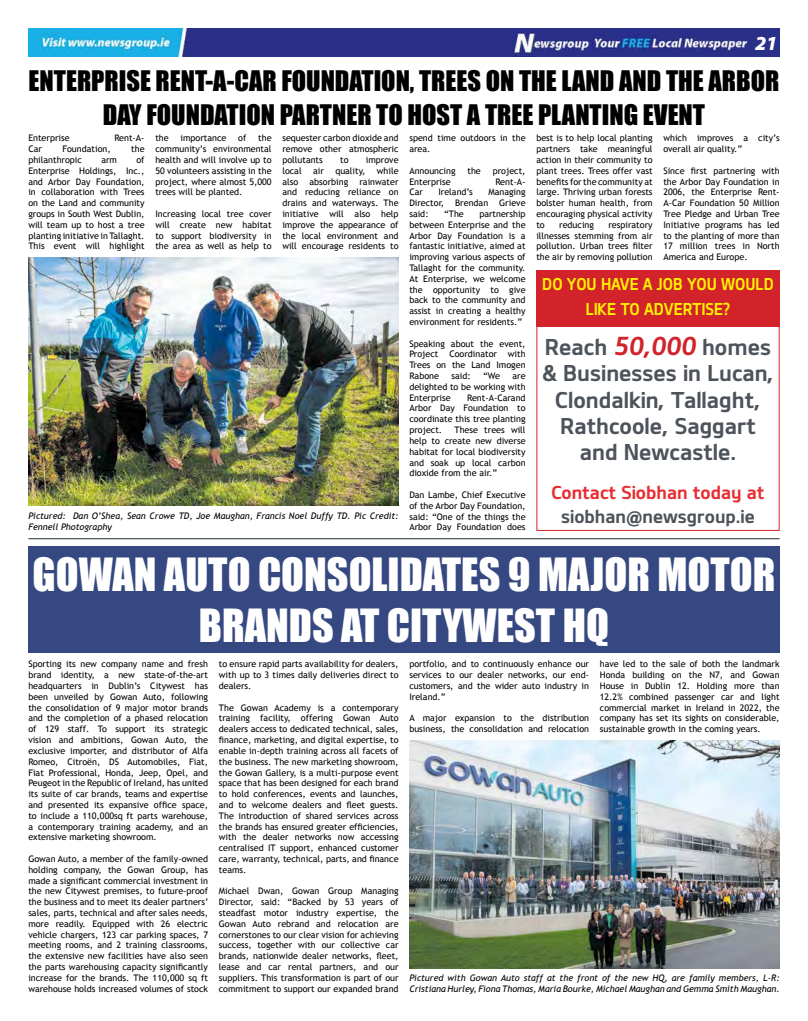
<style>
.page{position:relative;width:808px;height:1021px;background:#fff}
.page>*{position:absolute;margin:0;border:0;box-sizing:border-box;transform-origin:0 0}
.t1{font:42px/50.4px "Impact";color:#fff;text-align:center}
.t2{font:26px/34px "Impact";color:#000;text-align:center}
.t3{font:22px/26.4px "Design KOTFB";color:#4d535a;text-align:center}
.t4{font:20px "Impact";color:#fff}
.t5{font:18px "Design KOTFB";color:#e82d32}
.t6{font:18px "Design KOTFB";color:#4d5258}
.t7{font:16.5px/25px "Design KOTFB";color:#fff200;text-align:center;scale:.91 1}
.t8{font:9px/10.8px "Trebuchet MS";color:#000;text-align:justify}
.t9{font:italic 9px/10.8px "Trebuchet MS";color:#000}
.s1{font-family:"Myriad Pro";font-weight:900;font-style:italic}
.s2{font-size:25px;color:#d2232a}
</style>
<div class="page">
<img style="left:28px;top:28px;width:752px;height:29px">
<img style="left:28px;top:257px;width:371px;height:248px">
<img style="left:409px;top:740px;width:371px;height:228px">
<div style="left:28px;top:546px;width:752px;height:107px;background:#354881"></div>
<hr style="left:28px;top:538px;width:752px;height:1px;background:#1d2d2c">
<div style="left:536px;top:270px;width:244px;height:56px;background:#d2232a"></div>
<div style="left:536px;top:270px;width:244px;height:261px;border:1px solid #d2232a"></div>
<h3 class="t4" style="left:753px;top:27px;width:26px">03<span class="s1">21</span></h3>
<h2 class="t2" style="left:29px;top:64px;width:752px">ENTERPRISE RENT-A-CAR FOUNDATION, TREES ON THE LAND AND THE ARBOR<br>DAY FOUNDATION PARTNER TO HOST A TREE PLANTING EVENT</h2>
<p class="t8" style="left:28px;top:133px;width:43px">Enterprise</p>
<p class="t8" style="left:114px;top:133px;width:32px">Rent-A-</p>
<p class="t8" style="left:28px;top:144px;width:15px">Car</p>
<p class="t8" style="left:62px;top:144px;width:50px">Foundation,</p>
<p class="t8" style="left:131px;top:144px;width:15px">the</p>
<p class="t8" style="left:28px;top:154px;width:55px">philanthropic</p>
<p class="t8" style="left:101px;top:154px;width:17px">arm</p>
<p class="t8" style="left:155px;top:133px;width:118px;text-indent:103px">the community’s environmental health and will involve up to 50 volunteers assisting in the project, where almost 5,000 trees will be planted.</p>
<p class="t8" style="left:155px;top:208px;width:118px">Increasing local tree cover will create new habitat to support biodiversity in the area as well as help to</p>
<p class="t8" style="left:155px;top:133px;width:15px">the</p>
<p class="t8" style="left:181px;top:133px;width:47px">importance</p>
<p class="t8" style="left:238px;top:133px;width:10px">of</p>
<p class="t8" style="left:282px;top:133px;width:118px">sequester carbon dioxide and remove other atmospheric pollutants</p>
<p class="t8" style="left:409px;top:133px;width:118px">spend time outdoors in the area.</p>
<p class="t8" style="left:409px;top:165px;width:48px">Announcing</p>
<p class="t8" style="left:467px;top:165px;width:15px">the</p>
<p class="t8" style="left:493px;top:165px;width:34px">project,</p>
<p class="t8" style="left:409px;top:176px;width:43px">Enterprise</p>
<p class="t8" style="left:495px;top:176px;width:32px">Rent-A-</p>
<p class="t8" style="left:409px;top:187px;width:15px">Car</p>
<p class="t8" style="left:438px;top:187px;width:36px">Ireland’s</p>
<p class="t8" style="left:536px;top:133px;width:118px">best is to help local planting partners take meaningful action in their community to plant trees. Trees offer vast benefits for the community at large. Thriving urban forests bolster human health, from encouraging physical activity to</p>
<p class="t8" style="left:663px;top:133px;width:118px">which improves a city’s overall air quality.”</p>
<p class="t8" style="left:663px;top:165px;width:118px">Since first partnering with the Arbor Day Foundation in 2006, the Enterprise Rent-A-Car Foundation 50 Million Tree Pledge and Urban Tree Initiative programs has led to the planting of more than 17 million trees in North America and Europe.</p>
<h3 class="t7" style="left:542px;top:271px;width:256px">DO YOU HAVE A JOB YOU WOULD<br>LIKE TO ADVERTISE?</h3>
<h3 class="t3" style="left:542px;top:333px;width:233px">Reach <span class="s2">50,000</span> homes &amp; Businesses in Lucan,<br>Clondalkin, Tallaght,<br>Rathcoole, Saggart and Newcastle.</h3>
<h3 class="t5" style="left:551px;top:481px;width:214px">Contact Siobhan today at</h3>
<h3 class="t6" style="left:561px;top:504px;width:195px">siobhan@newsgroup.ie</h3>
<p class="t8" style="left:28px;top:154px;width:118px;text-indent:108px">of Enterprise Holdings, Inc., and Arbor Day Foundation, in collaboration with Trees on the Land and community groups in South West Dublin, will team up to host a tree planting initiative in Tallaght.<br>This event will highlight</p>
<p class="t8" style="left:340px;top:154px;width:10px">to</p>
<p class="t8" style="left:366px;top:154px;width:34px">improve</p>
<p class="t8" style="left:282px;top:165px;width:21px">local</p>
<p class="t8" style="left:313px;top:165px;width:12px">air</p>
<p class="t8" style="left:335px;top:165px;width:32px">quality,</p>
<p class="t8" style="left:377px;top:165px;width:23px">while</p>
<p class="t8" style="left:282px;top:176px;width:17px">also</p>
<p class="t8" style="left:309px;top:176px;width:40px">absorbing</p>
<p class="t8" style="left:282px;top:176px;width:118px;text-indent:77px">rainwater and reducing reliance on drains and waterways. The initiative will also help improve the appearance of the local environment and will encourage residents to</p>
<p class="t8" style="left:409px;top:187px;width:118px;text-indent:79px">Managing Director, Brendan Grieve said:</p>
<p class="t8" style="left:409px;top:208px;width:118px;text-indent:70px">partnership between Enterprise and the Arbor Day Foundation is a fantastic initiative, aimed at improving various aspects of Tallaght for the community.<br>At Enterprise, we welcome the opportunity to give back to the community and assist in creating a healthy environment for residents.”</p>
<p class="t8" style="left:409px;top:338px;width:118px">Speaking about the event, Project Coordinator with Trees on the Land Imogen Rabone</p>
<p class="t8" style="left:444px;top:208px;width:21px">“The</p>
<p class="t8" style="left:559px;top:219px;width:36px">reducing</p>
<p class="t8" style="left:536px;top:219px;width:118px;text-indent:72px">respiratory illnesses stemming from air pollution. Urban trees filter the air by removing pollution</p>
<p class="t8" style="left:451px;top:370px;width:21px">said:</p>
<p class="t8" style="left:483px;top:370px;width:18px">“We</p>
<p class="t8" style="left:409px;top:370px;width:118px;text-indent:103px">are delighted to be working with Enterprise</p>
<p class="t8" style="left:409px;top:392px;width:118px;text-indent:58px">Rent-A-Carand Arbor Day Foundation to coordinate this tree planting project.</p>
<p class="t8" style="left:409px;top:424px;width:118px;text-indent:45px">These trees will help to create new diverse habitat for local biodiversity and soak up local carbon dioxide from the air.”</p>
<p class="t8" style="left:409px;top:489px;width:118px">Dan Lambe, Chief Executive of the Arbor Day Foundation, said: “One of the things the Arbor Day Foundation does</p>
<p class="t9" style="left:28px;top:510px;width:372px">Pictured: Dan O’Shea, Sean Crowe TD, Joe Maughan, Francis Noel Duffy TD. Pic Credit:<br>Fennell Photography</p>
<h1 class="t1" style="left:33px;top:548px;width:744px">GOWAN AUTO CONSOLIDATES 9 MAJOR MOTOR<br>BRANDS AT CITYWEST HQ</h1>
<p class="t8" style="left:28px;top:659px;width:181px">Sporting its new company name and fresh brand identity, a new state-of-the-art headquarters in Dublin’s Citywest has been unveiled by Gowan Auto, following the consolidation of 9 major motor brands and the completion of a phased relocation of 129 staff. To support its strategic vision and ambitions, Gowan Auto, the exclusive importer, and distributor of Alfa Romeo, Citroën, DS Automobiles, Fiat, Fiat Professional, Honda, Jeep, Opel, and Peugeot in the Republic of Ireland, has united its suite of car brands, teams and expertise and presented its expansive office space, to include a 110,000sq ft parts warehouse, a contemporary training academy, and an extensive marketing showroom.</p>
<p class="t8" style="left:28px;top:853px;width:182px">Gowan Auto, a member of the family-owned holding company, the Gowan Group, has made a significant commercial investment in the new Citywest premises, to future-proof the business and to meet its dealer partners’ sales, parts, technical and after sales needs, more readily. Equipped with 26 electric vehicle chargers, 123 car parking spaces, 7 meeting rooms, and 2 training classrooms, the extensive new facilities have also seen the parts warehousing capacity significantly increase for the brands. The 110,000 sq ft warehouse holds increased volumes of stock</p>
<p class="t8" style="left:219px;top:659px;width:181px">to ensure rapid parts availability for dealers, with up to 3 times daily deliveries direct to dealers.</p>
<p class="t8" style="left:219px;top:702px;width:181px">The Gowan Academy is a contemporary training facility, offering Gowan Auto dealers access to dedicated technical, sales, finance, marketing, and digital expertise, to enable in-depth training across all facets of the business. The new marketing showroom, the Gowan Gallery, is a multi-purpose event space that has been designed for each brand to hold conferences, events and launches, and to welcome dealers and fleet guests.<br>The introduction of shared services across the brands has ensured greater efficiencies, with the dealer networks now accessing centralised IT support, enhanced customer care, warranty, technical, parts, and finance teams.</p>
<p class="t8" style="left:219px;top:885px;width:181px">Michael Dwan, Gowan Group Managing Director, said: “Backed by 53 years of steadfast motor industry expertise, the Gowan Auto rebrand and relocation are cornerstones to our clear vision for achieving success, together with our collective car brands, nationwide dealer networks, fleet, lease and car rental partners, and our suppliers. This transformation is part of our commitment to support our expanded brand</p>
<p class="t8" style="left:409px;top:659px;width:181px">portfolio, and to continuously enhance our services to our dealer networks, our end&shy;customers, and the wider auto industry in Ireland.”</p>
<p class="t8" style="left:409px;top:713px;width:181px">A major expansion to the distribution business, the consolidation and relocation</p>
<p class="t8" style="left:600px;top:659px;width:181px">have led to the sale of both the landmark Honda building on the N7, and Gowan House in Dublin 12. Holding more than 12.2% combined passenger car and light commercial market in Ireland in 2022, the company has set its sights on considerable, sustainable growth in the coming years.</p>
<p class="t9" style="left:409px;top:972px;width:372px">Pictured with Gowan Auto staff at the front of the new HQ, are family members, L-R:<br>Cristiana Hurley, Fiona Thomas, Maria Bourke, Michael Maughan and Gemma Smith Maughan.</p>
</div>
